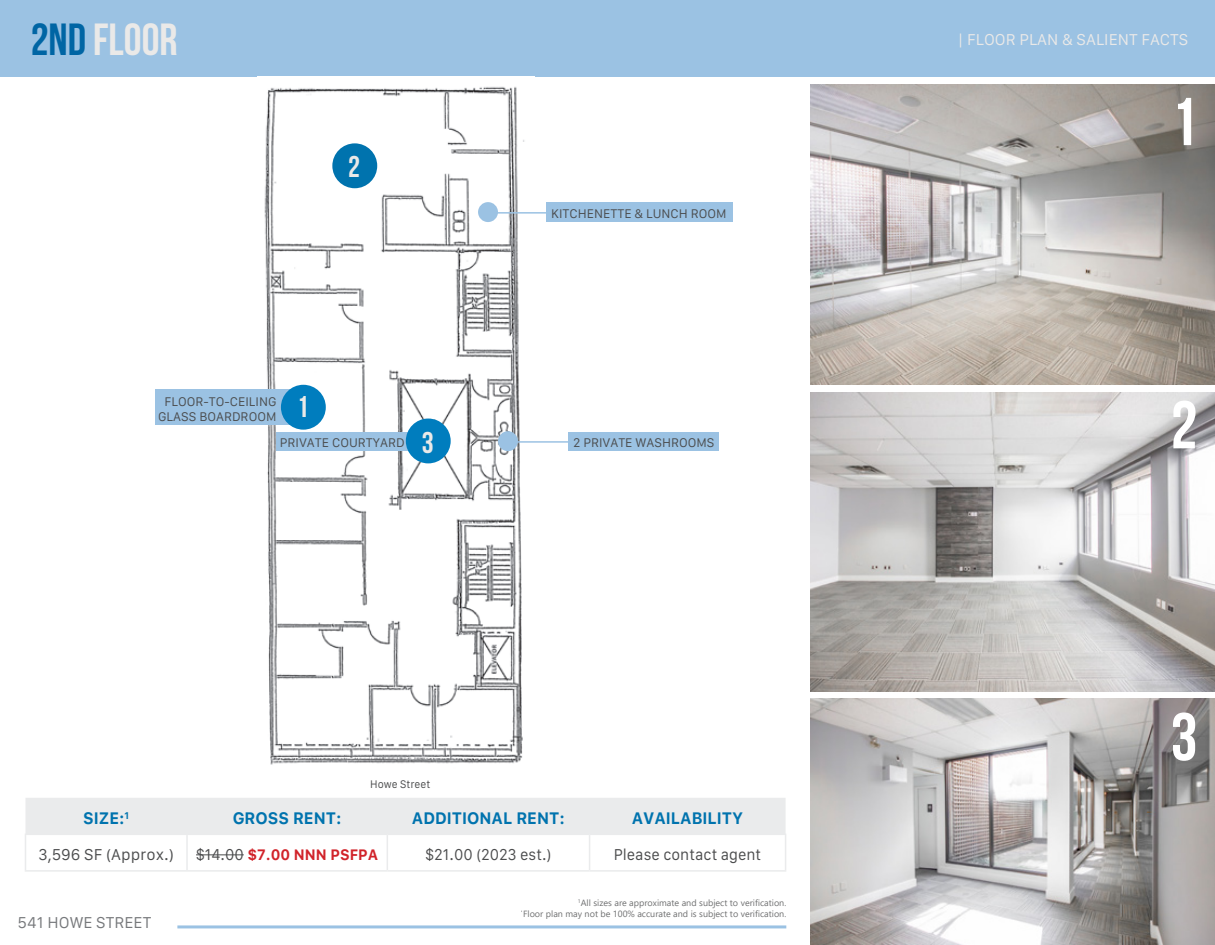
<style>
.page{position:relative;width:1215px;height:945px;background:#fff}
.page>*{position:absolute;margin:0;border:0;box-sizing:border-box;transform-origin:0 0}
.t1{font:700 67.5px "Bebas Neue";color:#fff}
.t2{font:700 45px "Bebas Neue";color:#eae9e8}
.t3{font:700 30px "Bebas Neue";color:#eae9e8}
.t4{font:700 16.5px "Galvji";color:#0073ae;scale:.95 1}
.t5{font:15px "Galvji";color:#4b4c4d;scale:.95 1}
.t6{font:15px "Galvji";color:#eae9e8}
.t7{font:700 15px "Galvji";color:#d1232a;scale:.95 1}
.t8{font:15px "Galvji";color:#4b4c4d}
.t9{font:15px "Galvji";color:#76787b}
.t10{font:12px "Galvji";color:#4b4c4d}
.t11{font:10.5px "Galvji";color:#4b4c4d;scale:.95 1}
.t12{font:9px/10.8px "Segoe UI";color:#4b4c4d;text-align:right}
.s1{color:#0065a4}
.s2{font-weight:400;color:#4b4c4d}
</style>
<div class="page">
<hr style="left:177px;top:925px;width:609px;height:3px;background:#9bc2e3">
<div style="left:0;top:0;width:1215px;height:76px;background:#9bc2e3"></div>
<img style="left:810px;top:699px;width:405px;height:246px">
<img style="left:810px;top:392px;width:405px;height:300px">
<img style="left:810px;top:85px;width:405px;height:300px">
<img style="left:264px;top:86px;width:261px;height:679px">
<div style="left:332px;top:143px;width:45px;height:45px;background:#0073ae;border-radius:50%"></div>
<div style="left:25px;top:798px;width:761px;height:36px;background:#eaebec"></div>
<hr style="left:25px;top:834px;width:162px;height:1px;background:#eaebec">
<hr style="left:25px;top:835px;width:1px;height:35px;background:#eaebec">
<hr style="left:187px;top:834px;width:200px;height:1px;background:#eaebec">
<hr style="left:186px;top:835px;width:2px;height:35px;background:#eaebec">
<hr style="left:387px;top:834px;width:203px;height:1px;background:#eaebec">
<hr style="left:387px;top:835px;width:1px;height:35px;background:#eaebec">
<hr style="left:590px;top:834px;width:196px;height:1px;background:#eaebec">
<hr style="left:589px;top:835px;width:1px;height:35px;background:#eaebec">
<hr style="left:785px;top:835px;width:1px;height:35px;background:#eaebec">
<hr style="left:25px;top:870px;width:162px;height:2px;background:#eaebec">
<hr style="left:187px;top:870px;width:200px;height:2px;background:#eaebec">
<hr style="left:387px;top:870px;width:203px;height:2px;background:#eaebec">
<hr style="left:590px;top:870px;width:196px;height:2px;background:#eaebec">
<hr style="left:196px;top:854px;width:48px;height:1px;background:#4b4c4d">
<hr style="left:483px;top:212px;width:87px;height:2px;background:#9bc2e3">
<div style="left:478px;top:202px;width:20px;height:20px;background:#9bc2e3;border-radius:50%"></div>
<hr style="left:503px;top:441px;width:87px;height:2px;background:#9bc2e3">
<div style="left:498px;top:431px;width:20px;height:20px;background:#9bc2e3;border-radius:50%"></div>
<div style="left:568px;top:433px;width:151px;height:18px;background:#9bc2e3"></div>
<div style="left:276px;top:433px;width:136px;height:18px;background:#9bc2e3"></div>
<div style="left:156px;top:389px;width:141px;height:36px;background:#9bc2e3"></div>
<div style="left:546px;top:202px;width:187px;height:20px;background:#9bc2e3"></div>
<div style="left:281px;top:385px;width:45px;height:45px;background:#007dbe;border-radius:50%"></div>
<div style="left:406px;top:419px;width:45px;height:44px;background:#007dbe;border-radius:50%"></div>
<p class="t2" style="left:31px;top:15px;width:148px"><span class="s1">2ND</span> FLOOR</p>
<p class="t6" style="left:958px;top:31px;width:232px">| FLOOR PLAN &amp; SALIENT FACTS</p>
<p class="t3" style="left:348px;top:151px;width:13px">2</p>
<p class="t10" style="left:165px;top:395px;width:113px">FLOOR-TO-CEILING</p>
<p class="t10" style="left:158px;top:409px;width:120px">GLASS BOARDROOM</p>
<p class="t3" style="left:297px;top:390px;width:13px">1</p>
<p class="t10" style="left:551px;top:206px;width:177px">KITCHENETTE &amp; LUNCH ROOM</p>
<p class="t3" style="left:422px;top:426px;width:13px">3</p>
<p class="t10" style="left:280px;top:436px;width:126px">PRIVATE COURTYARD</p>
<p class="t10" style="left:573px;top:436px;width:143px">2 PRIVATE WASHROOMS</p>
<p class="t11" style="left:370px;top:778px;width:65px">Howe Street</p>
<p class="t4" style="left:83px;top:808px;width:50px">SIZE:<sup>1</sup></p>
<p class="t4" style="left:233px;top:808px;width:116px">GROSS RENT:</p>
<p class="t4" style="left:412px;top:808px;width:163px">ADDITIONAL RENT:</p>
<p class="t4" style="left:632px;top:808px;width:119px">AVAILABILITY</p>
<p class="t8" style="left:39px;top:846px;width:137px">3,596 SF (Approx.)</p>
<p class="t7" style="left:196px;top:846px;width:193px"><span class="s2">$14.00</span> $7.00 NNN PSFPA</p>
<p class="t5" style="left:425px;top:846px;width:134px">$21.00 (2023 est.)</p>
<p class="t5" style="left:614px;top:846px;width:157px">Please contact agent</p>
<p class="t9" style="left:18px;top:915px;width:135px">541 HOWE STREET</p>
<p class="t12" style="left:521px;top:897px;width:267px"><sup>1</sup>All sizes are approximate and subject to verification.<br><sup>*</sup>Floor plan may not be 100% accurate and is subject to verification.</p>
<p class="t1" style="left:1171px;top:85px;width:28px">1</p>
<p class="t1" style="left:1171px;top:388px;width:28px">2</p>
<p class="t1" style="left:1171px;top:700px;width:28px">3</p>
</div>
